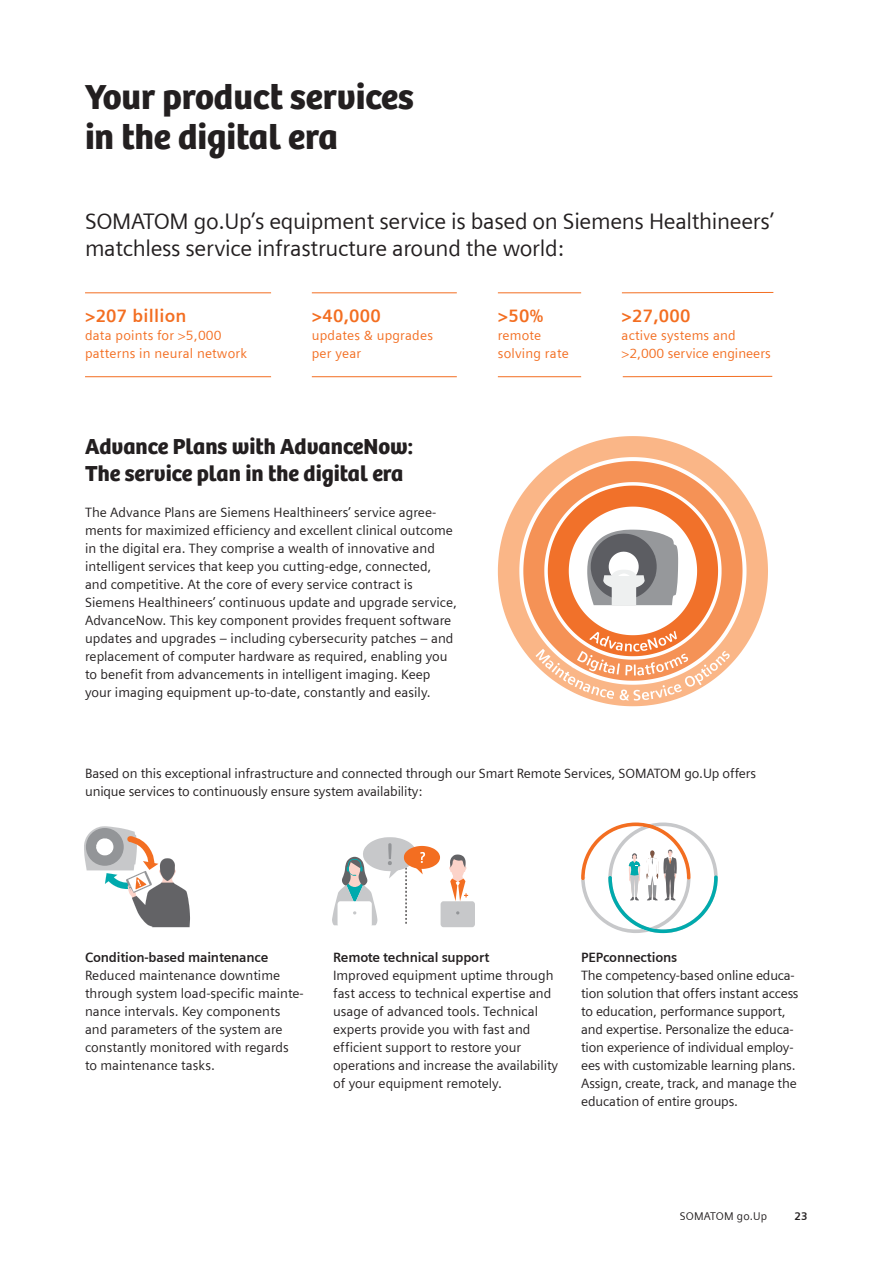
<style>
.page{position:relative;width:893px;height:1263px;background:#fff}
.page>*{position:absolute;margin:0;border:0;box-sizing:border-box;transform-origin:0 0}
.headline__24pt_110{font:36px/39.6px "Bree SH Headline Regular";color:#231f20}
.subhead__15pt_120{font:22.5px/27px "Siemens Sans";letter-spacing:-.015em;color:#231f20}
.bodytext_headline__1{font:22.5px/27px "Bree SH Headline Regular";color:#231f20}
.bodytext__9pt_12pt{font:700 18px "Siemens Sans";letter-spacing:.015em;color:#f36e21}
.bodytext__9pt_12pt-2{font:13.5px/18px "Siemens Sans";letter-spacing:-.01em;color:#231f20}
.url__9pt_12pt{font:13.5px/18px "Siemens Sans";color:#231f20}
.url__9pt_12pt-2{font:13.5px/18px "Siemens Sans";letter-spacing:.015em;color:#f36e21}
.bodytext_subhead__9p{font:700 13.5px "Siemens Sans";letter-spacing:-.015em;color:#231f20}
.t1{font:11.25px "Siemens Sans";letter-spacing:.015em;color:#231f20}
.page_number__7_5pt_9{font:700 11.25px "Siemens Sans";color:#231f20}
</style>
<div class="page">
<hr style="left:85px;top:292px;width:186px;height:1px;background:#f36e21">
<hr style="left:85px;top:376px;width:186px;height:1px;background:#f36e21">
<hr style="left:312px;top:292px;width:145px;height:1px;background:#f36e21">
<hr style="left:312px;top:376px;width:145px;height:1px;background:#f36e21">
<hr style="left:498px;top:292px;width:83px;height:1px;background:#f36e21">
<hr style="left:622px;top:292px;width:151px;height:1px;background:#f36e21">
<hr style="left:498px;top:376px;width:83px;height:1px;background:#f36e21">
<hr style="left:623px;top:376px;width:149px;height:1px;background:#f36e21">
<svg style="left:84px;top:826px;width:106px;height:101px"></svg>
<svg style="left:332px;top:837px;width:143px;height:90px"></svg>
<svg style="left:581px;top:822px;width:137px;height:111px"></svg>
<svg style="left:498px;top:436px;width:270px;height:270px"></svg>
<svg style="left:519px;top:457px;width:227px;height:228px"></svg>
<svg style="left:523px;top:461px;width:219px;height:220px"></svg>
<svg style="left:535px;top:482px;width:195px;height:218px"></svg>
<p class="headline__24pt_110" style="left:85px;top:78px;width:330px">Your product services in the digital era</p>
<p class="subhead__15pt_120" style="left:85px;top:208px;width:690px">SOMATOM go.Up’s equipment service is based on Siemens Healthineers’ matchless service infrastructure around the world:</p>
<p class="bodytext__9pt_12pt" style="left:85px;top:306px;width:103px">&gt;207 billion</p>
<p class="url__9pt_12pt-2" style="left:85px;top:327px;width:163px">data points for &gt;5,000 patterns in neural network</p>
<p class="bodytext__9pt_12pt" style="left:312px;top:306px;width:71px">&gt;40,000</p>
<p class="url__9pt_12pt-2" style="left:312px;top:327px;width:123px">updates &amp; upgrades per year</p>
<p class="bodytext_headline__1" style="left:85px;top:433px;width:329px">Advance Plans with AdvanceNow:<br>The service plan in the digital era</p>
<p class="url__9pt_12pt" style="left:85px;top:503px;width:373px">The Advance Plans are Siemens Healthineers’ service agree&shy;ments for maximized efficiency and excellent clinical outcome in the digital era. They comprise a wealth of innovative and intelligent services that keep you cutting-edge, connected, and competitive. At the core of every service contract is Siemens Healthineers’ continuous update and upgrade service, AdvanceNow. This key component provides frequent software updates and upgrades – including cybersecurity patches – and replacement of computer hardware as required, enabling you to benefit from advancements in intelligent imaging. Keep your imaging equipment up-to-date, constantly and easily.</p>
<p class="bodytext__9pt_12pt" style="left:498px;top:306px;width:47px">&gt;50%</p>
<p class="url__9pt_12pt-2" style="left:498px;top:327px;width:72px">remote solving rate</p>
<p class="bodytext__9pt_12pt" style="left:622px;top:306px;width:71px">&gt;27,000</p>
<p class="url__9pt_12pt-2" style="left:622px;top:327px;width:151px">active systems and &gt;2,000 service engineers</p>
<p class="bodytext__9pt_12pt-2" style="left:85px;top:765px;width:673px">Based on this exceptional infrastructure and connected through our Smart Remote Services, SOMATOM go.Up offers unique services to continuously ensure system availability:</p>
<p class="bodytext_subhead__9p" style="left:85px;top:949px;width:185px">Condition-based maintenance</p>
<p class="bodytext__9pt_12pt-2" style="left:85px;top:966px;width:220px">Reduced maintenance downtime through system load-specific mainte&shy;nance intervals. Key components and parameters of the system are constantly monitored with regards to maintenance tasks.</p>
<p class="bodytext_subhead__9p" style="left:333px;top:949px;width:158px">Remote technical support</p>
<p class="bodytext__9pt_12pt-2" style="left:333px;top:966px;width:226px">Improved equipment uptime through fast access to technical expertise and usage of advanced tools. Technical experts provide you with fast and efficient support to restore your operations and increase the availability of your equipment remotely.</p>
<p class="bodytext_subhead__9p" style="left:581px;top:949px;width:98px">PEPconnections</p>
<p class="bodytext__9pt_12pt-2" style="left:581px;top:966px;width:219px">The competency-based online educa&shy;tion solution that offers instant access to education, performance support, and expertise. Personalize the educa&shy;tion experience of individual employ&shy;ees with customizable learning plans.<br>Assign, create, track, and manage the education of entire groups.</p>
<p class="t1" style="left:680px;top:1209px;width:89px">SOMATOM go.Up</p>
<p class="page_number__7_5pt_9" style="left:795px;top:1209px;width:15px">23</p>
</div>
